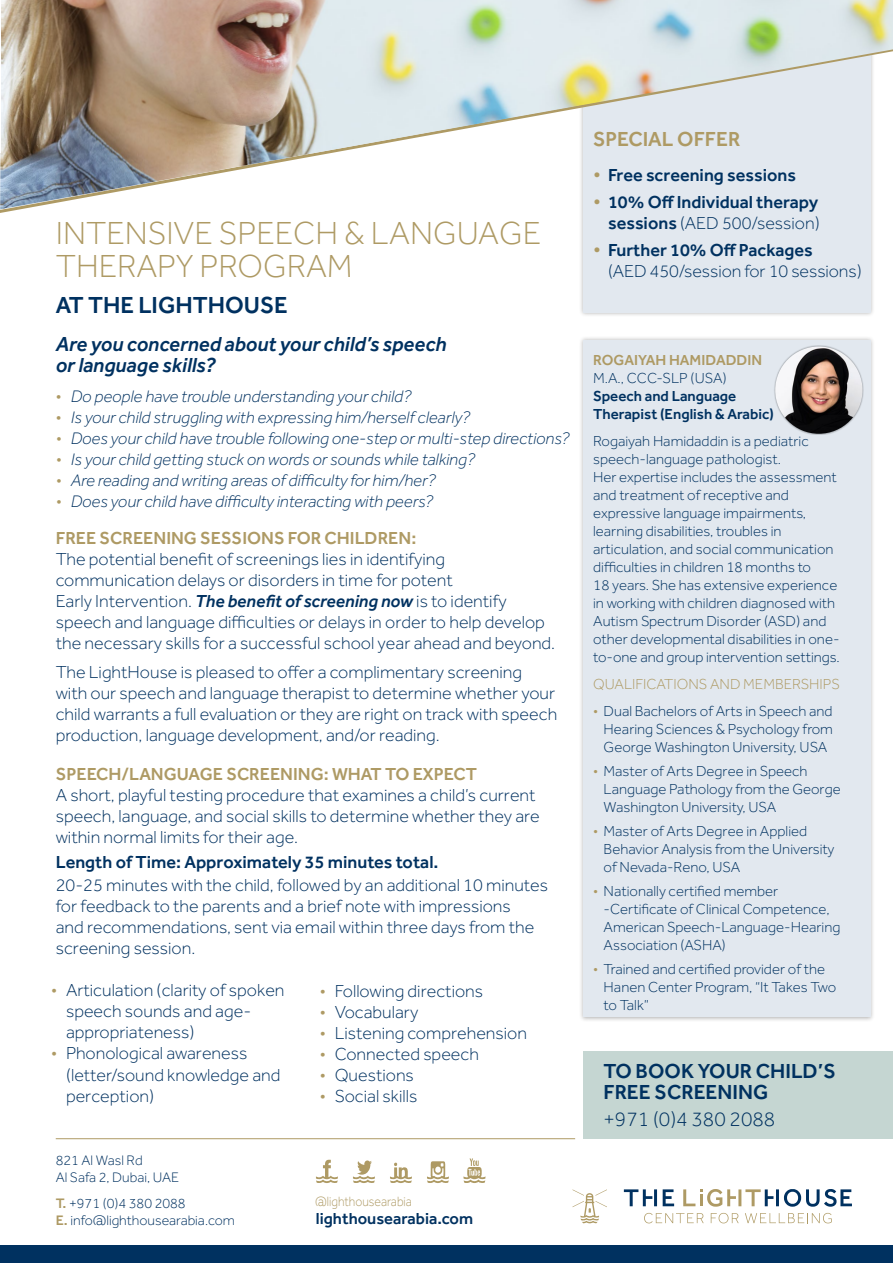
<style>
.page{position:relative;width:893px;height:1263px;background:#fff}
.page>*{position:absolute;margin:0;border:0;box-sizing:border-box;transform-origin:0 0}
.t1{font:300 33px/33px "Effra";color:#ae9a64}
.t2{font:500 24px "Effra";color:#003160}
.t3{font:italic 500 21px/21px "Effra";color:#003160}
.t4{font:500 21px/21px "Effra";color:#003160}
.t5{font:300 21px "Effra";color:#003160}
.t6{font:500 21px "Effra";color:#ae9a64}
.t7{font:300 18px/21px "Effra";color:#003160}
.t8{font:500 18px/21px "Effra";color:#003160;text-align:right}
.t9{font:500 18px "Effra";color:#ae9a64}
.t10{font:italic 300 17.25px "Effra";color:#003160}
.t11{font:500 16.5px "Effra";color:#003160}
.t12{font:300 15px/18px "Effra";color:#003160}
.t13{font:500 15px/18px "Effra";color:#003160}
.t14{font:300 15px "Effra";color:#ae9a64}
.t15{font:500 15px "Effra";color:#ae9a64}
.t16{font:300 14.25px/17.2px "Effra";color:#003160}
.t17{font:300 13.95px "Effra";color:#ae9a64;scale:.88 1}
.s1{font-style:normal;color:#ae9a64}
.s2{color:#ae9a64}
.s3{font-weight:500;font-style:italic}
.s4{font-weight:500;color:#ae9a64}
.s5{font-weight:300}
.s6{font-weight:500}
</style>
<div class="page">
<div style="left:579px;top:336px;width:296px;height:686px;background:#000;opacity:.3"></div>
<div style="left:583px;top:340px;width:288px;height:677px;background:#e2e8ef"></div>
<div style="left:579px;top:35px;width:296px;height:282px;background:#000;opacity:.3"></div>
<div style="left:583px;top:39px;width:288px;height:274px;background:#e2e8ef"></div>
<div style="left:774px;top:345px;width:90px;height:90px;background:#000;opacity:.3"></div>
<img style="left:775px;top:346px;width:87px;height:88px;border-radius:44px">
<div style="left:0;top:1246px;width:893px;height:17px;background:#003160"></div>
<svg style="left:624px;top:1189px;width:33px;height:17px"></svg>
<svg style="left:663px;top:1189px;width:11px;height:17px"></svg>
<svg style="left:683px;top:1189px;width:169px;height:18px"></svg>
<svg style="left:572px;top:1189px;width:35px;height:34px"></svg>
<svg style="left:644px;top:1213px;width:60px;height:10px"></svg>
<svg style="left:711px;top:1213px;width:28px;height:10px"></svg>
<svg style="left:745px;top:1213px;width:87px;height:10px"></svg>
<svg style="left:316px;top:1160px;width:22px;height:23px"></svg>
<svg style="left:353px;top:1160px;width:22px;height:23px"></svg>
<svg style="left:390px;top:1162px;width:22px;height:21px"></svg>
<svg style="left:427px;top:1161px;width:22px;height:22px"></svg>
<svg style="left:463px;top:1158px;width:22px;height:25px"></svg>
<hr style="left:56px;top:1138px;width:519px;height:1px;background:#ae9a64">
<div style="left:583px;top:1051px;width:310px;height:87px;background:#c5d6d2"></div>
<img style="left:0;top:0;width:893px;height:209px">
<h1 class="t1" style="left:56px;top:216px;width:487px">INTENSIVE SPEECH &amp; LANGUAGE<br>THERAPY PROGRAM</h1>
<h2 class="t2" style="left:56px;top:290px;width:234px">AT THE LIGHTHOUSE</h2>
<p class="t3" style="left:56px;top:333px;width:392px">Are you concerned about your child’s speech or language skills?</p>
<p class="t10" style="left:56px;top:386px;width:357px"><span class="s1">•</span> Do people have trouble understanding your child?</p>
<p class="t10" style="left:56px;top:407px;width:416px"><span class="s1">•</span> Is your child struggling with expressing him/herself clearly?</p>
<p class="t10" style="left:56px;top:428px;width:515px"><span class="s2">•</span> Does your child have trouble following one-step or multi-step directions?</p>
<p class="t10" style="left:56px;top:449px;width:421px"><span class="s2">•</span> Is your child getting stuck on words or sounds while talking?</p>
<p class="t10" style="left:56px;top:470px;width:381px"><span class="s2">•</span> Are reading and writing areas of difficulty for him/her?</p>
<p class="t10" style="left:56px;top:491px;width:379px"><span class="s2">•</span> Does your child have difficulty interacting with peers?</p>
<p class="t9" style="left:56px;top:527px;width:362px">FREE SCREENING SESSIONS FOR CHILDREN:</p>
<p class="t7" style="left:56px;top:548px;width:501px">The potential benefit of screenings lies in identifying communication delays or disorders in time for potent<br>Early Intervention. <span class="s3">The benefit of screening now</span> is to identify speech and language difficulties or delays in order to help develop the necessary skills for a successful school year ahead and beyond.</p>
<p class="t7" style="left:56px;top:662px;width:503px">The LightHouse is pleased to offer a complimentary screening with our speech and language therapist to determine whether your child warrants a full evaluation or they are right on track with speech production, language development, and/or reading.</p>
<p class="t9" style="left:56px;top:763px;width:423px">SPEECH/LANGUAGE SCREENING: WHAT TO EXPECT</p>
<p class="t7" style="left:56px;top:784px;width:486px">A short, playful testing procedure that examines a child’s current speech, language, and social skills to determine whether they are within normal limits for their age.</p>
<p class="t8" style="left:56px;top:851px;width:384px">Length of Time: Approximately 35 minutes total.</p>
<p class="t7" style="left:56px;top:874px;width:494px">20-25 minutes with the child, followed by an additional 10 minutes for feedback to the parents and a brief note with impressions<br>and recommendations, sent via email within three days from the screening session.</p>
<p class="t7" style="left:66px;top:980px;width:220px;text-indent:-15px"><span class="s2">•</span> Articulation (clarity of spoken speech sounds and age&shy;appropriateness)</p>
<p class="t7" style="left:66px;top:1043px;width:216px;text-indent:-15px"><span class="s2">•</span> Phonological awareness (letter/sound knowledge and perception)</p>
<p class="t7" style="left:320px;top:980px;width:165px"><span class="s2">•</span> Following directions</p>
<p class="t7" style="left:320px;top:1001px;width:100px"><span class="s2">•</span> Vocabulary</p>
<p class="t7" style="left:320px;top:1022px;width:209px"><span class="s2">•</span> Listening comprehension</p>
<p class="t7" style="left:320px;top:1043px;width:161px"><span class="s2">•</span> Connected speech</p>
<p class="t7" style="left:320px;top:1064px;width:96px"><span class="s2">•</span> Questions</p>
<p class="t7" style="left:320px;top:1085px;width:99px"><span class="s2">•</span> Social skills</p>
<p class="t16" style="left:56px;top:1151px;width:125px">821 Al Wasl Rd<br>Al Safa 2, Dubai, UAE</p>
<p class="t16" style="left:56px;top:1194px;width:181px"><span class="s4">T.</span> +971 (0)4 380 2088<br><span class="s4">E.</span> info@lighthousearabia.com</p>
<p class="t17" style="left:315px;top:1193px;width:111px">@lighthousearabia</p>
<p class="t11" style="left:316px;top:1209px;width:159px">lighthousearabia.com</p>
<p class="t6" style="left:593px;top:126px;width:149px">SPECIAL OFFER</p>
<p class="t8" style="left:593px;top:164px;width:204px"><span class="s2">•</span> Free screening sessions</p>
<p class="t8" style="left:593px;top:191px;width:228px"><span class="s2">•</span> 10% Off Individual therapy sessions <span class="s5">(AED 500/session)</span></p>
<p class="t7" style="left:608px;top:239px;width:255px;text-indent:-15px"><span class="s4">•</span> <span class="s6">Further 10% Off Packages<br></span>(AED 450/session for 10 sessions)</p>
<p class="t15" style="left:593px;top:351px;width:171px">ROGAIYAH HAMIDADDIN</p>
<p class="t12" style="left:593px;top:369px;width:135px">M.A., CCC-SLP (USA)</p>
<p class="t13" style="left:593px;top:387px;width:182px">Speech and Language<br>Therapist (English &amp; Arabic)</p>
<p class="t12" style="left:593px;top:432px;width:248px">Rogaiyah Hamidaddin is a pediatric speech-language pathologist.<br>Her expertise includes the assessment and treatment of receptive and expressive language impairments, learning disabilities, troubles in articulation, and social communication difficulties in children 18 months to<br>18 years. She has extensive experience in working with children diagnosed with Autism Spectrum Disorder (ASD) and other developmental disabilities in one&shy;to-one and group intervention settings.</p>
<p class="t14" style="left:593px;top:675px;width:248px">QUALIFICATIONS AND MEMBERSHIPS</p>
<p class="t12" style="left:604px;top:701px;width:231px;text-align:justify;text-indent:-10px"><span class="s2">•</span> Dual Bachelors of Arts in Speech and Hearing Sciences &amp; Psychology from George Washington University, USA</p>
<p class="t12" style="left:604px;top:761px;width:239px;text-indent:-10px"><span class="s2">•</span> Master of Arts Degree in Speech<br>Language Pathology from the George<br>Washington University, USA</p>
<p class="t12" style="left:604px;top:821px;width:232px;text-indent:-10px"><span class="s2">•</span> Master of Arts Degree in Applied<br>Behavior Analysis from the University of Nevada-Reno, USA</p>
<p class="t12" style="left:604px;top:881px;width:238px;text-indent:-10px"><span class="s2">•</span> Nationally certified member -Certificate of Clinical Competence,<br>American Speech-Language-Hearing<br>Association (ASHA)</p>
<p class="t12" style="left:604px;top:959px;width:234px;text-indent:-10px"><span class="s2">•</span> Trained and certified provider of the<br>Hanen Center Program, “It Takes Two to Talk”</p>
<p class="t4" style="left:603px;top:1060px;width:234px">TO BOOK YOUR CHILD’S<br>FREE SCREENING</p>
<p class="t5" style="left:603px;top:1107px;width:173px">+971 (0)4 380 2088</p>
</div>
